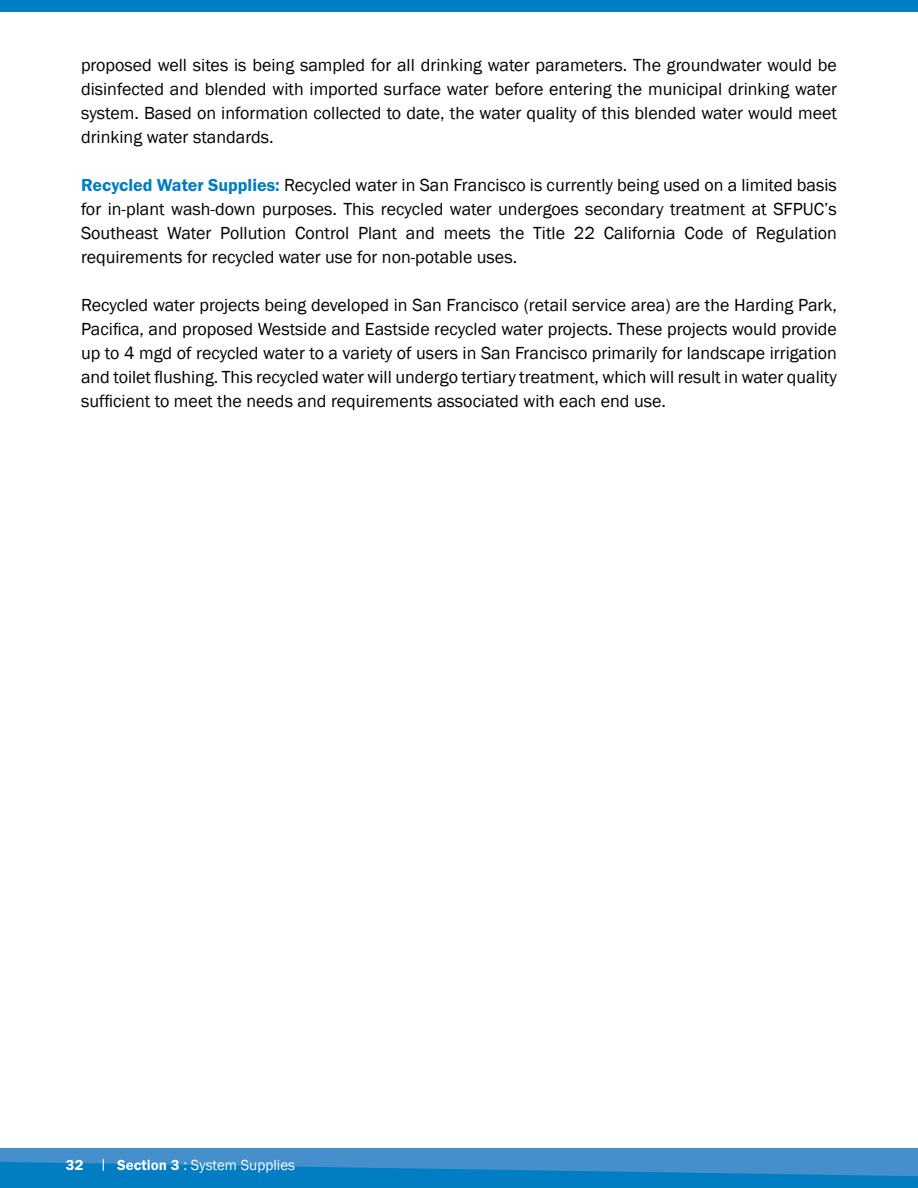
<style>
.page{position:relative;width:918px;height:1188px;background:#fff}
.page>*{position:absolute;margin:0;border:0;box-sizing:border-box;transform-origin:0 0}
.t1{font:18px/24px "Franklin Gothic";color:#000;text-align:justify}
.t2{font:15px "Franklin Gothic";color:#fff}
.t3{font:600 15px "Franklin Got T";color:#fff}
.s1{font-family:"Franklin Got T";font-weight:600;color:#007dc3}
.s2{font-family:"Franklin Got T";font-weight:600}
</style>
<div class="page">
<div style="left:0;top:1162px;width:918px;height:26px;background:#007dc3"></div>
<svg style="left:0;top:1148px;width:918px;height:28px"></svg>
<div style="left:0;top:0;width:918px;height:12px;background:#007dc3"></div>
<p class="t1" style="left:81px;top:53px;width:758px">proposed well sites is being sampled for all drinking water parameters. The groundwater would be disinfected and blended with imported surface water before entering the municipal drinking water system. Based on information collected to date, the water quality of this blended water would meet drinking water standards.</p>
<p class="t1" style="left:81px;top:173px;width:758px"><span class="s1">Recycled Water Supplies:</span> Recycled water in San Francisco is currently being used on a limited basis for in-plant wash-down purposes. This recycled water undergoes secondary treatment at SFPUC’s Southeast Water Pollution Control Plant and meets the Title 22 California Code of Regulation requirements for recycled water use for non-potable uses.</p>
<p class="t1" style="left:81px;top:293px;width:757px">Recycled water projects being developed in San Francisco (retail service area) are the Harding Park, Pacifica, and proposed Westside and Eastside recycled water projects. These projects would provide up to 4 mgd of recycled water to a variety of users in San Francisco primarily for landscape irrigation and toilet flushing. This recycled water will undergo tertiary treatment, which will result in water quality sufficient to meet the needs and requirements associated with each end use.</p>
<p class="t3" style="left:66px;top:1157px;width:19px">32</p>
<p class="t2" style="left:117px;top:1156px;width:179px"><span class="s2">Section 3</span> : System Supplies</p>
</div>
